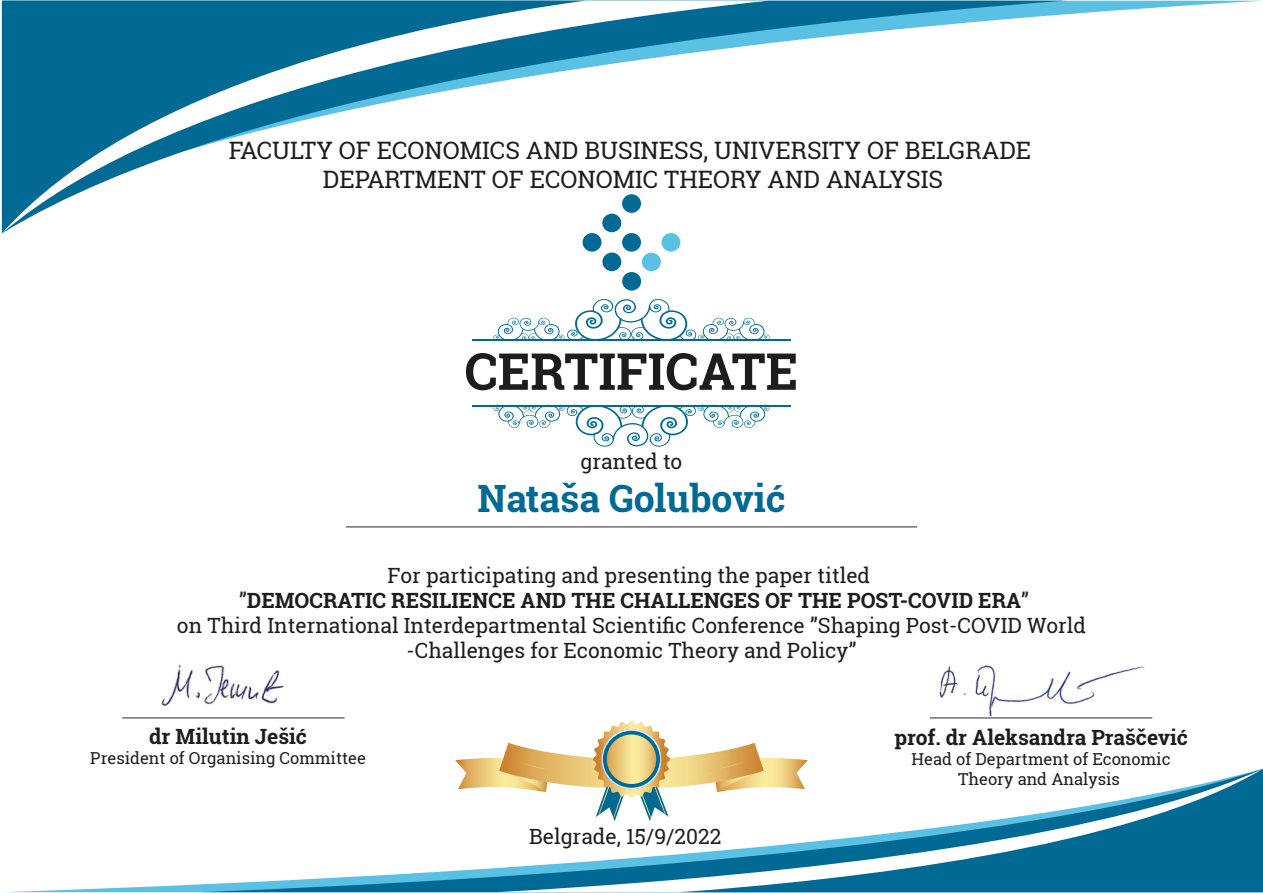
<style>
.page{position:relative;width:1263px;height:893px;background:#fff}
.page>*{position:absolute;margin:0;border:0;box-sizing:border-box;transform-origin:0 0}
.t1{font:700 51px "Roboto Slab";color:#1d1d1b}
.t2{font:700 37.5px "Roboto Slab";color:#006a95}
.t3{font:24px/28.8px "Roboto Slab";color:#1d1d1b;text-align:center}
.t4{font:21px/25.2px "Roboto Slab";color:#1d1d1b;text-align:center}
.t5{font:700 21px "Roboto Slab";color:#1d1d1b}
.t6{font:21px "Roboto Slab";color:#1e1e1c}
.t7{font:16.5px/19.8px "Roboto Slab";color:#1d1d1b;text-align:center}
.s1{font-weight:700}
</style>
<div class="page">
<div style="left:622px;top:233px;width:19px;height:19px;background:#006a95;border-radius:50%"></div>
<div style="left:661px;top:233px;width:19px;height:19px;background:#5bc1e4;border-radius:50%"></div>
<div style="left:583px;top:233px;width:18px;height:19px;background:#006a95;border-radius:50%"></div>
<div style="left:602px;top:253px;width:19px;height:18px;background:#006a95;border-radius:50%"></div>
<div style="left:622px;top:272px;width:19px;height:19px;background:#006a95;border-radius:50%"></div>
<div style="left:642px;top:253px;width:19px;height:18px;background:#5bc1e4;border-radius:50%"></div>
<svg style="left:455px;top:721px;width:353px;height:48px"></svg>
<svg style="left:493px;top:404px;width:276px;height:43px"></svg>
<hr style="left:472px;top:405px;width:319px;height:2px;background:#006a95">
<svg style="left:493px;top:299px;width:276px;height:40px"></svg>
<hr style="left:472px;top:339px;width:319px;height:2px;background:#006a95">
<hr style="left:346px;top:526px;width:571px;height:2px;background:#727070">
<hr style="left:122px;top:717px;width:223px;height:2px;background:#727070">
<hr style="left:930px;top:717px;width:222px;height:2px;background:#727070">
<svg style="left:1065px;top:1px;width:192px;height:14px"></svg>
<svg style="left:769px;top:1px;width:296px;height:43px"></svg>
<svg style="left:586px;top:1px;width:183px;height:232px"></svg>
<svg style="left:2px;top:1px;width:584px;height:232px"></svg>
<svg style="left:9px;top:884px;width:190px;height:8px"></svg>
<svg style="left:199px;top:769px;width:296px;height:123px"></svg>
<svg style="left:495px;top:769px;width:184px;height:123px"></svg>
<svg style="left:679px;top:769px;width:584px;height:123px"></svg>
<img style="left:938px;top:665px;width:206px;height:50px">
<img style="left:161px;top:664px;width:124px;height:43px">
<p class="t3" style="left:229px;top:136px;width:804px">FACULTY OF ECONOMICS AND BUSINESS, UNIVERSITY OF BELGRADE<br>DEPARTMENT OF ECONOMIC THEORY AND ANALYSIS</p>
<h1 class="t1" style="left:465px;top:336px;width:335px">CERTIFICATE</h1>
<p class="t4" style="left:581px;top:449px;width:103px">granted to</p>
<h2 class="t2" style="left:477px;top:473px;width:310px">Nataša Golubović</h2>
<p class="t4" style="left:177px;top:562px;width:910px">For participating and presenting the paper titled<br>”<span class="s1">DEMOCRATIC RESILIENCE AND THE CHALLENGES OF THE POST-COVID ERA</span>”<br>on Third International Interdepartmental Scientific Conference ”Shaping Post-COVID World -Challenges for Economic Theory and Policy”</p>
<p class="t5" style="left:149px;top:722px;width:159px">dr Milutin Ješić</p>
<p class="t7" style="left:90px;top:748px;width:277px">President of Organising Committee</p>
<p class="t6" style="left:529px;top:821px;width:194px">Belgrade, 15/9/2022</p>
<p class="t5" style="left:894px;top:723px;width:295px">prof. dr Aleksandra Praščević</p>
<p class="t7" style="left:912px;top:749px;width:260px">Head of Department of Economic<br>Theory and Analysis</p>
</div>
